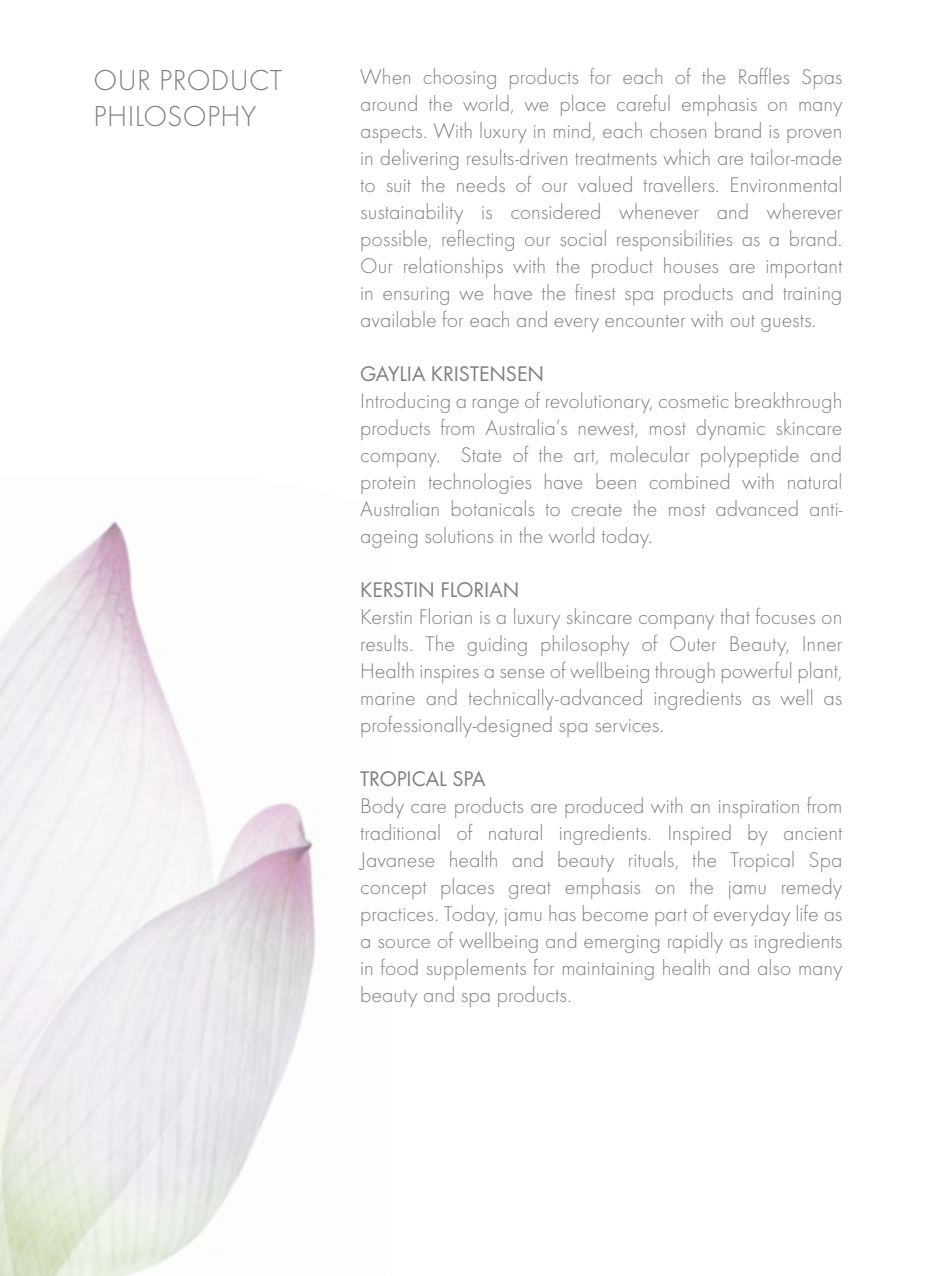
<style>
.page{position:relative;width:936px;height:1276px;background:#fff}
.page>*{position:absolute;margin:0;border:0;box-sizing:border-box;transform-origin:0 0}
.t1{font:300 30px/36px "Futura";letter-spacing:.01em;color:#7e8083}
.t2{font:300 22px/27px "Futura";color:#7e8083;text-align:justify}
.t3{font:22px "Futura Boo";color:#7e8083}
</style>
<div class="page">
<img style="left:0;top:521px;width:316px;height:755px">
<h1 class="t1" style="left:94px;top:62px;width:190px">OUR PRODUCT<br>PHILOSOPHY</h1>
<p class="t2" style="left:360px;top:63px;width:483px">When choosing products for each of the Raffles Spas around the world, we place careful emphasis on many aspects. With luxury in mind, each chosen brand is proven in delivering results-driven treatments which are tailor-made to suit the needs of our valued travellers. Environmental sustainability is considered whenever and wherever possible, reflecting our social responsibilities as a brand.<br>Our relationships with the product houses are important in ensuring we have the finest spa products and training available for each and every encounter with out guests.</p>
<p class="t3" style="left:360px;top:359px;width:185px">GAYLIA KRISTENSEN</p>
<p class="t2" style="left:360px;top:387px;width:483px">Introducing a range of revolutionary, cosmetic breakthrough products from Australia’s newest, most dynamic skincare company. State of the art, molecular polypeptide and protein technologies have been combined with natural Australian botanicals to create the most advanced anti&shy;ageing solutions in the world today.</p>
<p class="t3" style="left:360px;top:575px;width:161px">KERSTIN FLORIAN</p>
<p class="t2" style="left:360px;top:603px;width:483px">Kerstin Florian is a luxury skincare company that focuses on results. The guiding philosophy of Outer Beauty, Inner Health inspires a sense of wellbeing through powerful plant, marine and technically-advanced ingredients as well as professionally-designed spa services.</p>
<p class="t3" style="left:360px;top:764px;width:127px">TROPICAL SPA</p>
<p class="t2" style="left:360px;top:792px;width:483px">Body care products are produced with an inspiration from traditional of natural ingredients. Inspired by ancient Javanese health and beauty rituals, the Tropical Spa concept places great emphasis on the jamu remedy practices. Today, jamu has become part of everyday life as a source of wellbeing and emerging rapidly as ingredients in food supplements for maintaining health and also many beauty and spa products.</p>
</div>
